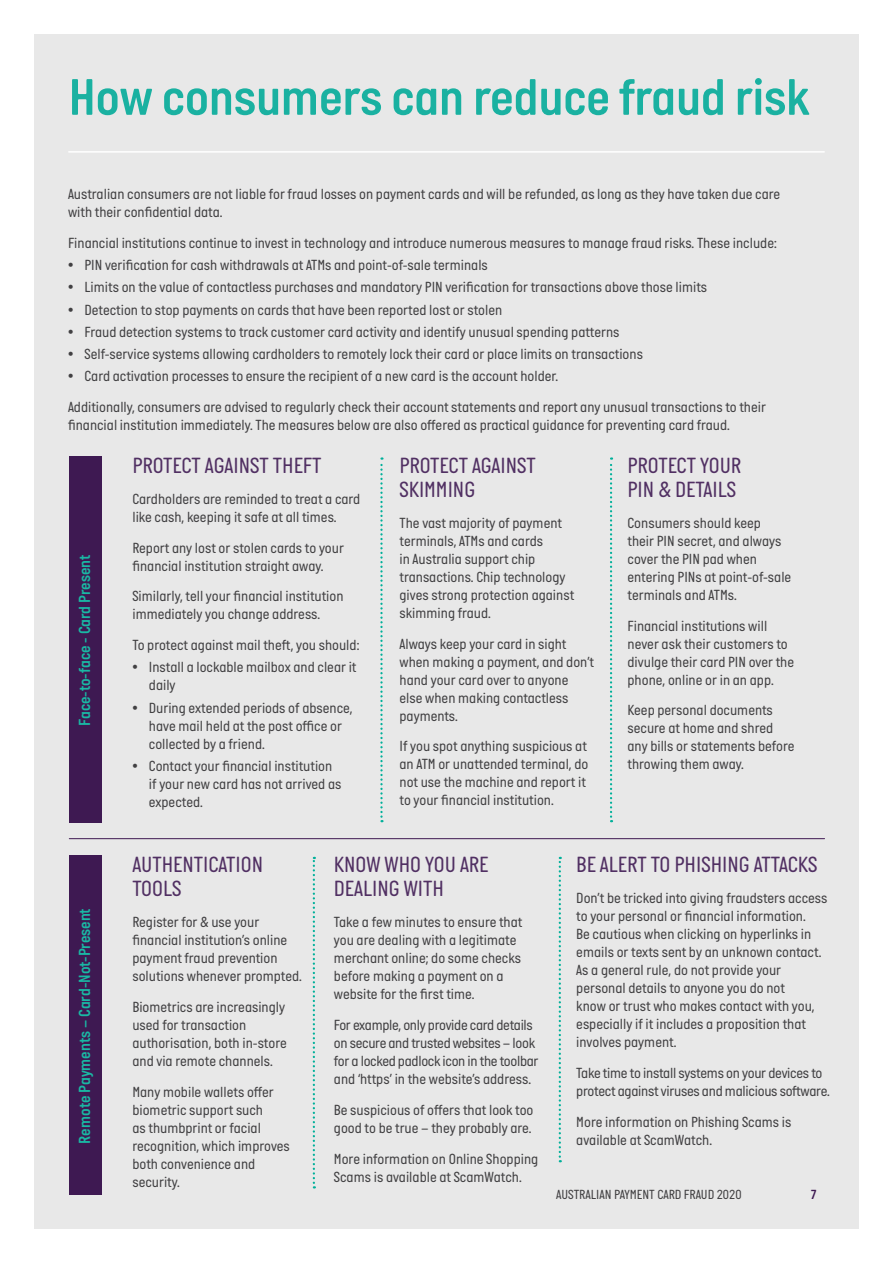
<style>
.page{position:relative;width:893px;height:1263px;background:#fff}
.page>*{position:absolute;margin:0;border:0;box-sizing:border-box;transform-origin:0 0}
.t1{font:600 52.5px "Italian Plate No 1";letter-spacing:-.005em;color:#1ab1a1}
.t2{font:22.5px/24px "Italian Plate No 1";color:#513063}
.t3{font:600 16.5px "Italian Plate No 1";color:#1ab8a4}
.t4{font:15px/18px "Italian Plate No 1";color:#414042}
.t5{font:15px/18px "Italian Plate No 1";letter-spacing:-.02em;color:#414042}
.t6{font:13.5px "Italian Plate No 1";color:#414042}
.t7{font:600 13.5px "Italian Plate No 1";color:#3e1952}
</style>
<div class="page">
<div style="left:34px;top:34px;width:825px;height:1195px;background:#e8e8e8"></div>
<hr style="left:69px;top:151px;width:755px;height:2px;background:#fff">
<svg style="left:380px;top:457px;width:3px;height:365px"></svg>
<div style="left:69px;top:456px;width:33px;height:366px;background:#3e1952"></div>
<hr style="left:69px;top:838px;width:756px;height:1px;background:#3e1952">
<svg style="left:610px;top:457px;width:2px;height:365px"></svg>
<svg style="left:313px;top:857px;width:2px;height:331px"></svg>
<div style="left:69px;top:855px;width:33px;height:340px;background:#3e1952"></div>
<svg style="left:559px;top:857px;width:2px;height:305px"></svg>
<h1 class="t1" style="left:69px;top:69px;width:742px">How consumers can reduce fraud risk</h1>
<p class="t4" style="left:68px;top:185px;width:714px">Australian consumers are not liable for fraud losses on payment cards and will be refunded, as long as they have taken due care with their confidential data.</p>
<p class="t4" style="left:68px;top:234px;width:710px">Financial institutions continue to invest in technology and introduce numerous measures to manage fraud risks. These include:</p>
<p class="t4" style="left:68px;top:256px;width:421px">• PIN verification for cash withdrawals at ATMs and point-of-sale terminals</p>
<p class="t4" style="left:68px;top:278px;width:641px">• Limits on the value of contactless purchases and mandatory PIN verification for transactions above those limits</p>
<p class="t4" style="left:68px;top:300px;width:436px">• Detection to stop payments on cards that have been reported lost or stolen</p>
<p class="t4" style="left:68px;top:323px;width:553px">• Fraud detection systems to track customer card activity and identify unusual spending patterns</p>
<p class="t4" style="left:68px;top:345px;width:576px">• Self-service systems allowing cardholders to remotely lock their card or place limits on transactions</p>
<p class="t4" style="left:68px;top:361px;width:699px;line-height:30.8px">• Card activation processes to ensure the recipient of a new card is the account holder.<br>Additionally, consumers are advised to regularly check their account statements and report any unusual transactions to their</p>
<p class="t4" style="left:68px;top:416px;width:663px">financial institution immediately. The measures below are also offered as practical guidance for preventing card fraud.</p>
<p class="t3" style="left:76px;top:726px;width:172px;rotate:-90deg">Face-to-face - Card Present</p>
<p class="t3" style="left:76px;top:1143px;width:236px;rotate:-90deg">Remote Payments – Card-Not-Present</p>
<h2 class="t2" style="left:132px;top:453px;width:191px">PROTECT AGAINST THEFT</h2>
<p class="t4" style="left:132px;top:490px;width:229px">Cardholders are reminded to treat a card like cash, keeping it safe at all times.</p>
<p class="t4" style="left:132px;top:538px;width:213px">Report any lost or stolen cards to your financial institution straight away.</p>
<p class="t4" style="left:132px;top:587px;width:213px">Similarly, tell your financial institution immediately you change address.</p>
<p class="t4" style="left:132px;top:636px;width:228px">To protect against mail theft, you should:</p>
<p class="t4" style="left:149px;top:658px;width:209px;text-indent:-16px">• Install a lockable mailbox and clear it daily</p>
<p class="t4" style="left:149px;top:698px;width:205px;text-indent:-16px">• During extended periods of absence, have mail held at the post office or collected by a friend.</p>
<p class="t4" style="left:149px;top:757px;width:194px;text-indent:-16px">• Contact your financial institution if your new card has not arrived as expected.</p>
<h2 class="t2" style="left:399px;top:453px;width:138px">PROTECT AGAINST<br>SKIMMING</h2>
<p class="t4" style="left:399px;top:514px;width:176px">The vast majority of payment terminals, ATMs and cards<br>in Australia support chip transactions. Chip technology gives strong protection against skimming fraud.</p>
<p class="t4" style="left:399px;top:634px;width:196px">Always keep your card in sight when making a payment, and don’t hand your card over to anyone else when making contactless payments.</p>
<p class="t4" style="left:399px;top:737px;width:190px">If you spot anything suspicious at an ATM or unattended terminal, do not use the machine and report it to your financial institution.</p>
<h2 class="t2" style="left:628px;top:453px;width:115px">PROTECT YOUR<br>PIN &amp; DETAILS</h2>
<p class="t4" style="left:628px;top:514px;width:165px">Consumers should keep<br>their PIN secret, and always cover the PIN pad when entering PINs at point-of-sale terminals and ATMs.</p>
<p class="t4" style="left:628px;top:616px;width:168px">Financial institutions will never ask their customers to divulge their card PIN over the phone, online or in an app.</p>
<p class="t4" style="left:628px;top:701px;width:168px">Keep personal documents secure at home and shred any bills or statements before throwing them away.</p>
<h2 class="t2" style="left:132px;top:853px;width:132px">AUTHENTICATION<br>TOOLS</h2>
<p class="t4" style="left:132px;top:913px;width:171px">Register for &amp; use your financial institution’s online payment fraud prevention solutions whenever prompted.</p>
<p class="t4" style="left:132px;top:998px;width:156px">Biometrics are increasingly used for transaction authorisation, both in-store and via remote channels.</p>
<p class="t4" style="left:132px;top:1082px;width:159px">Many mobile wallets offer biometric support such<br>as thumbprint or facial recognition, which improves both convenience and security.</p>
<h2 class="t2" style="left:334px;top:853px;width:156px">KNOW WHO YOU ARE<br>DEALING WITH</h2>
<p class="t4" style="left:334px;top:913px;width:190px">Take a few minutes to ensure that you are dealing with a legitimate merchant online; do some checks before making a payment on a website for the first time.</p>
<p class="t5" style="left:334px;top:1016px;width:206px">For example, only provide card details on secure and trusted websites – look for a locked padlock icon in the toolbar and ‘https’ in the website’s address.</p>
<p class="t4" style="left:334px;top:1100px;width:201px">Be suspicious of offers that look too good to be true – they probably are.</p>
<p class="t4" style="left:334px;top:1149px;width:206px">More information on Online Shopping<br>Scams is available at ScamWatch.</p>
<h2 class="t2" style="left:576px;top:853px;width:243px">BE ALERT TO PHISHING ATTACKS</h2>
<p class="t4" style="left:576px;top:889px;width:253px">Don’t be tricked into giving fraudsters access to your personal or financial information.<br>Be cautious when clicking on hyperlinks in emails or texts sent by an unknown contact.<br>As a general rule, do not provide your personal details to anyone you do not<br>know or trust who makes contact with you, especially if it includes a proposition that involves payment.</p>
<p class="t5" style="left:576px;top:1064px;width:255px">Take time to install systems on your devices to protect against viruses and malicious software.</p>
<p class="t4" style="left:576px;top:1112px;width:217px">More information on Phishing Scams is available at ScamWatch.</p>
<p class="t6" style="left:556px;top:1187px;width:187px">AUSTRALIAN PAYMENT CARD FRAUD 2020</p>
<p class="t7" style="left:811px;top:1187px;width:8px">7</p>
</div>
